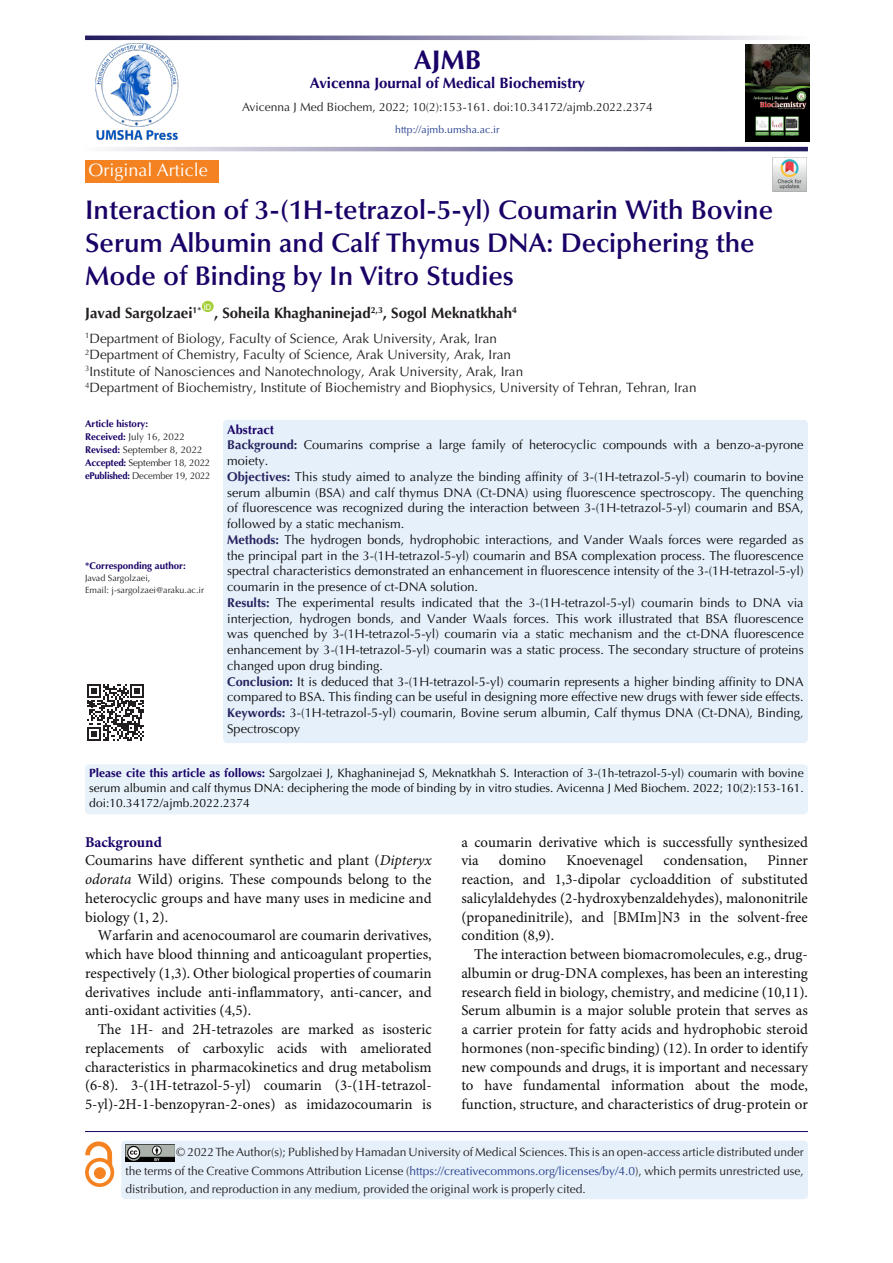
<style>
.page{position:relative;width:893px;height:1263px;background:#fff}
.page>*{position:absolute;margin:0;border:0;box-sizing:border-box;transform-origin:0 0}
.t1{font:600 27px/33px "Optima LT Std";color:#190066}
.t2{font:700 27px "Optima LT Std";color:#190066}
.t3{font:18px "Optima LT Std";color:#fff}
.t4{font:15px/18.8px "Minion Pro";color:#0d0d0d;text-align:justify}
.t5{font:700 15px "Optima LT Std";color:#231f20}
.t6{font:700 15px "Optima LT Std";color:#190066}
.t7{font:700 15px "Minion Pro";color:#190066}
.t8{font:13.5px "Optima LT Std";color:#231f20}
.t9{font:12.75px/15.8px "Optima LT Std";color:#0d0d0d}
.t10{font:700 12.75px "Optima LT Std";color:#190066}
.t11{font:12px/18px "Optima LT Std";color:#221e1f;text-align:justify}
.t12{font:12px/15px "Optima LT Std";color:#040503;text-align:justify}
.t13{font:12px "Optima LT Std";color:#231f20}
.Body_Text{font:10.5px "Optima LT Std";color:#253f8e}
.t14{font:9.75px "Optima LT Std";color:#231f20}
.t15{font:700 9.75px "Optima LT Std";color:#190066}
.t16{font:9.75px "Optima LT Std";letter-spacing:-.02em;color:#231f20;scale:.96 1}
.t17{font:9.75px "Optima LT Std";letter-spacing:-.02em;color:#231f20}
.t18{font:9px "Optima LT Std";color:#231f20}
.t19{font:7.8px "Arial";color:#fff}
.s1{font-weight:700;color:#190066}
.s2{font-weight:700;color:#26245e}
.s3{font-weight:700;color:#27235f}
.s4{font-style:italic}
.s5{color:#231f20}
.s6{color:#253f8e}
</style>
<div class="page">
<hr style="left:85px;top:1131px;width:723px;height:1px;background:#190066">
<div style="left:121px;top:1140px;width:687px;height:59px;background:#e6f0fa;border-radius:4px"></div>
<img style="left:125px;top:1145px;width:49px;height:17px">
<div style="left:202px;top:301px;width:12px;height:11px;background:#a6ce39;border-radius:50%"></div>
<div style="left:85px;top:160px;width:134px;height:22px;background:#f58220"></div>
<img style="left:773px;top:158px;width:34px;height:34px">
<div style="left:85px;top:764px;width:723px;height:50px;background:#e8f2fa;border-radius:4px"></div>
<svg style="left:112px;top:147px;width:696px;height:4px;background:#8b88ab"></svg>
<svg style="left:85px;top:36px;width:697px;height:4px;background:#8b88ab"></svg>
<div style="left:223px;top:420px;width:585px;height:323px;background:#e6f0fa;border-radius:4px"></div>
<svg style="left:87px;top:684px;width:57px;height:57px"></svg>
<div style="left:94px;top:1168px;width:11px;height:10px;background:#f58220;border-radius:50%"></div>
<div style="left:94px;top:1167px;width:11px;height:12px;border:1px solid #f58220;border-radius:50%"></div>
<div style="left:85px;top:1158px;width:29px;height:29px;border:4px solid #f58220;border-radius:50%"></div>
<svg style="left:86px;top:1142px;width:26px;height:24px"></svg>
<img style="left:95px;top:43px;width:84px;height:97px">
<img style="left:746px;top:44px;width:63px;height:98px">
<p class="t3" style="left:88px;top:160px;width:121px">Original Article</p>
<p class="t2" style="left:414px;top:44px;width:69px">AJMB</p>
<p class="t6" style="left:310px;top:74px;width:277px">Avicenna Journal of Medical Biochemistry</p>
<p class="t13" style="left:242px;top:100px;width:412px">Avicenna J Med Biochem, 2022; 10(2):153-161. doi:10.34172/ajmb.2022.2374</p>
<p class="Body_Text" style="left:395px;top:124px;width:106px">http://ajmb.umsha.ac.ir</p>
<p class="t1" style="left:85px;top:194px;width:690px">Interaction of 3-(1H-tetrazol-5-yl) Coumarin With Bovine<br>Serum Albumin and Calf Thymus DNA: Deciphering the<br>Mode of Binding by In Vitro Studies</p>
<p class="t5" style="left:85px;top:304px;width:118px">Javad Sargolzaei<sup>1*</sup></p>
<p class="t19" style="left:204px;top:301px;width:9px">ID</p>
<p class="t5" style="left:214px;top:304px;width:304px">, Soheila Khaghaninejad<sup>2,3</sup>, Sogol Meknatkhah<sup>4</sup></p>
<p class="t8" style="left:85px;top:330px;width:413px"><sup>1</sup>Department of Biology, Faculty of Science, Arak University, Arak, Iran</p>
<p class="t8" style="left:85px;top:347px;width:427px"><sup>2</sup>Department of Chemistry, Faculty of Science, Arak University, Arak, Iran</p>
<p class="t8" style="left:85px;top:363px;width:440px"><sup>3</sup>Institute of Nanosciences and Nanotechnology, Arak University, Arak, Iran</p>
<p class="t8" style="left:85px;top:380px;width:613px"><sup>4</sup>Department of Biochemistry, Institute of Biochemistry and Biophysics, University of Tehran, Tehran, Iran</p>
<p class="t15" style="left:85px;top:418px;width:65px">Article history:</p>
<p class="t14" style="left:85px;top:431px;width:101px"><span class="s1">Received:</span> July 16, 2022</p>
<p class="t14" style="left:85px;top:444px;width:119px"><span class="s1">Revised:</span> September 8, 2022</p>
<p class="t17" style="left:85px;top:457px;width:127px"><span class="s1">Accepted:</span> September 18, 2022</p>
<p class="t16" style="left:85px;top:470px;width:132px"><span class="s1">ePublished:</span> December 19, 2022</p>
<p class="t15" style="left:85px;top:560px;width:102px">*Corresponding author:</p>
<p class="t18" style="left:85px;top:573px;width:67px">Javad Sargolzaei,</p>
<p class="t18" style="left:85px;top:585px;width:121px">Email: j-sargolzaei@araku.ac.ir</p>
<p class="t10" style="left:227px;top:422px;width:48px">Abstract</p>
<p class="t9" style="left:227px;top:437px;width:578px"><span class="s2">Background:</span> Coumarins comprise a large family of heterocyclic compounds with a benzo-a-pyrone moiety.</p>
<p class="t9" style="left:227px;top:469px;width:578px;text-align:justify"><span class="s3">Objectives:</span> This study aimed to analyze the binding affinity of 3-(1H-tetrazol-5-yl) coumarin to bovine serum albumin (BSA) and calf thymus DNA (Ct-DNA) using fluorescence spectroscopy. The quenching of fluorescence was recognized during the interaction between 3-(1H-tetrazol-5-yl) coumarin and BSA, followed by a static mechanism.</p>
<p class="t9" style="left:227px;top:532px;width:578px;text-align:justify"><span class="s3">Methods:</span> The hydrogen bonds, hydrophobic interactions, and Vander Waals forces were regarded as the principal part in the 3-(1H-tetrazol-5-yl) coumarin and BSA complexation process. The fluorescence spectral characteristics demonstrated an enhancement in fluorescence intensity of the 3-(1H-tetrazol-5-yl) coumarin in the presence of ct-DNA solution.</p>
<p class="t9" style="left:227px;top:595px;width:578px;text-align:justify"><span class="s3">Results:</span> The experimental results indicated that the 3-(1H-tetrazol-5-yl) coumarin binds to DNA via interjection, hydrogen bonds, and Vander Waals forces. This work illustrated that BSA fluorescence was quenched by 3-(1H-tetrazol-5-yl) coumarin via a static mechanism and the ct-DNA fluorescence enhancement by 3-(1H-tetrazol-5-yl) coumarin was a static process. The secondary structure of proteins changed upon drug binding.</p>
<p class="t9" style="left:227px;top:673px;width:578px"><span class="s3">Conclusion:</span> It is deduced that 3-(1H-tetrazol-5-yl) coumarin represents a higher binding affinity to DNA compared to BSA. This finding can be useful in designing more effective new drugs with fewer side effects.</p>
<p class="t9" style="left:227px;top:705px;width:578px"><span class="s3">Keywords:</span> 3-(1H-tetrazol-5-yl) coumarin, Bovine serum albumin, Calf thymus DNA (Ct-DNA), Binding,<br>Spectroscopy</p>
<p class="t12" style="left:89px;top:766px;width:716px"><span class="s1">Please cite this article as follows:</span> Sargolzaei J, Khaghaninejad S, Meknatkhah S. Interaction of 3-(1h-tetrazol-5-yl) coumarin with bovine serum albumin and calf thymus DNA: deciphering the mode of binding by in vitro studies. Avicenna J Med Biochem. 2022; 10(2):153-161. doi:10.34172/ajmb.2022.2374</p>
<p class="t4" style="left:461px;top:833px;width:348px">a coumarin derivative which is successfully synthesized via</p>
<p class="t7" style="left:85px;top:831px;width:78px">Background</p>
<p class="t4" style="left:85px;top:852px;width:348px">Coumarins have different synthetic and plant (<span class="s4">Dipteryx odorata</span> Wild) origins. These compounds belong to the heterocyclic groups and have many uses in medicine and biology (1, 2).</p>
<p class="t4" style="left:85px;top:927px;width:348px;text-indent:13px">Warfarin and acenocoumarol are coumarin derivatives, which have blood thinning and anticoagulant properties, respectively (1,3). Other biological properties of coumarin derivatives include anti-inflammatory, anti-cancer, and anti-oxidant activities (4,5).</p>
<p class="t4" style="left:85px;top:1020px;width:348px;text-indent:13px">The 1H- and 2H-tetrazoles are marked as isosteric replacements of carboxylic acids with ameliorated characteristics in pharmacokinetics and drug metabolism (6-8). 3-(1H-tetrazol-5-yl) coumarin (3-(1H-tetrazol-5-yl)-2H-1-benzopyran-2-ones) as imidazocoumarin is</p>
<p class="t4" style="left:499px;top:852px;width:49px">domino</p>
<p class="t4" style="left:566px;top:852px;width:78px">Knoevenagel</p>
<p class="t4" style="left:663px;top:852px;width:85px">condensation,</p>
<p class="t4" style="left:461px;top:852px;width:348px;text-indent:306px">Pinner reaction, and 1,3-dipolar cycloaddition of substituted salicylaldehydes (2-hydroxybenzaldehydes), malononitrile (propanedinitrile), and [BMIm]N3 in the solvent-free condition (8,9).</p>
<p class="t4" style="left:461px;top:945px;width:348px;text-indent:13px">The interaction between biomacromolecules, e.g., drug&shy;albumin or drug-DNA complexes, has been an interesting research field in biology, chemistry, and medicine (10,11).<br>Serum albumin is a major soluble protein that serves as a carrier protein for fatty acids and hydrophobic steroid hormones (non-specific binding) (12). In order to identify new compounds and drugs, it is important and necessary to have fundamental information about the mode, function, structure, and characteristics of drug-protein or</p>
<p class="t11" style="left:125px;top:1143px;width:680px;text-indent:51px"><span class="s5">© 2022 The Author(s); Published by Hamadan University of Medical Sciences.</span> This is an open-access article distributed under the terms of the Creative Commons Attribution License (<span class="s6">https://creativecommons.org/licenses/by/4.0</span>), which permits unrestricted use, distribution, and reproduction in any medium, provided the original work is properly cited.</p>
</div>
